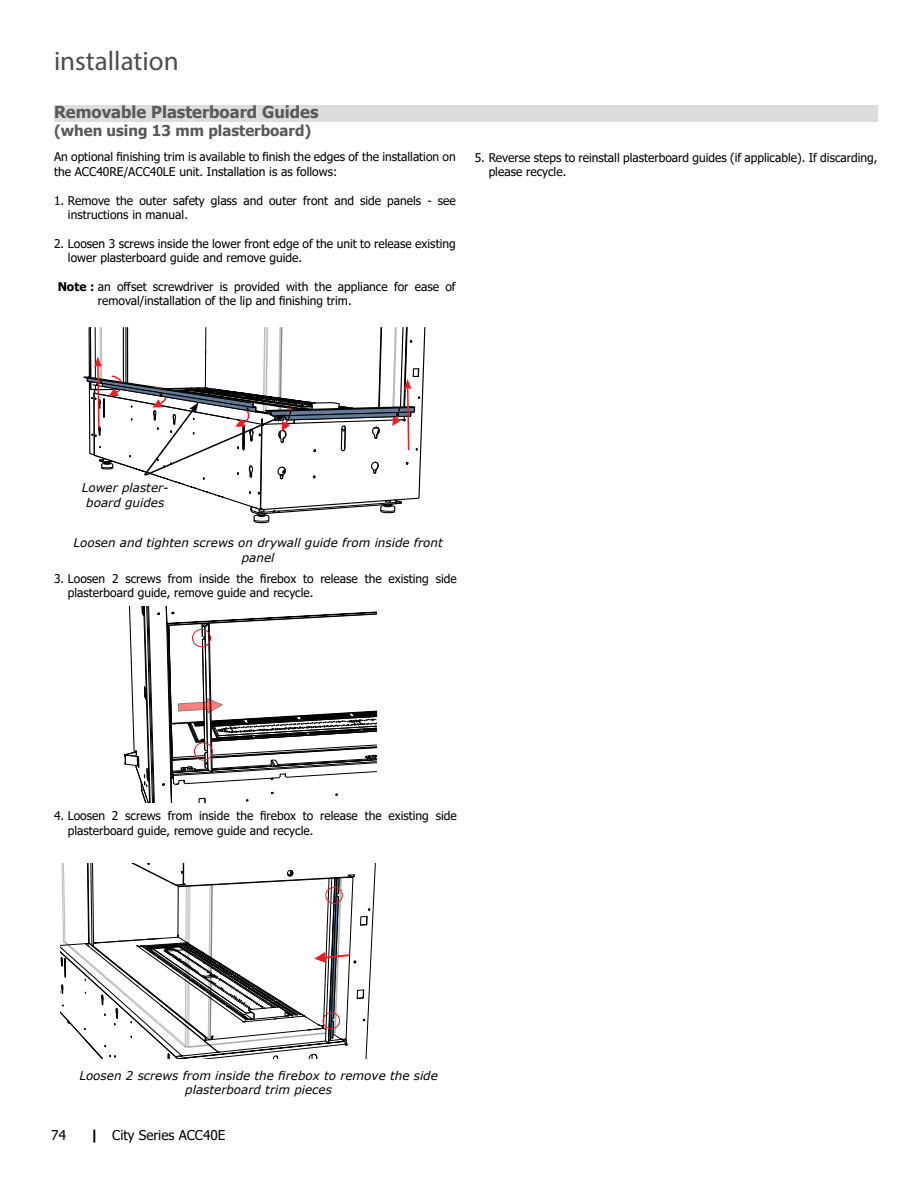
<style>
.page{position:relative;width:918px;height:1188px;background:#fff}
.page>*{position:absolute;margin:0;border:0;box-sizing:border-box;transform-origin:0 0}
.t1{font:27px "Myriad Pro";color:#4d4d4f}
.t2{font:700 16.5px "Tahoma";color:#58595b}
.t3{font:700 15px "Tahoma";color:#58595b}
.t4{font:13.5px "Tahoma";color:#000}
.t5{font:12px/14.4px "Tahoma";color:#000}
.t6{font:italic 12px/14.4px "Verdana";color:#000;text-align:center}
.s1{font-weight:700}
</style>
<div class="page">
<div style="left:54px;top:105px;width:824px;height:16px;background:#dcddde"></div>
<svg style="left:60px;top:121px;width:375px;height:938px"></svg>
<h1 class="t1" style="left:54px;top:44px;width:126px">installation</h1>
<h2 class="t2" style="left:54px;top:100px;width:266px">Removable Plasterboard Guides</h2>
<p class="t3" style="left:54px;top:120px;width:259px">(when using 13 mm plasterboard)</p>
<p class="t5" style="left:54px;top:151px;width:403px">An optional finishing trim is available to finish the edges of the installation on the ACC40RE/ACC40LE unit. Installation is as follows:</p>
<p class="t5" style="left:68px;top:194px;width:389px;text-indent:-14px">1. Remove the outer safety glass and outer front and side panels - see instructions in manual.</p>
<p class="t5" style="left:68px;top:237px;width:389px;text-indent:-14px">2. Loosen 3 screws inside the lower front edge of the unit to release existing lower plasterboard guide and remove guide.</p>
<p class="t5" style="left:98px;top:280px;width:359px;text-indent:-40px"><span class="s1">Note :</span> an offset screwdriver is provided with the appliance for ease of removal/installation of the lip and finishing trim.</p>
<p class="t5" style="left:489px;top:151px;width:390px;text-indent:-14px">5. Reverse steps to reinstall plasterboard guides (if applicable). If discarding, please recycle.</p>
<p class="t6" style="left:82px;top:481px;width:88px">Lower plaster&shy;board guides</p>
<p class="t6" style="left:73px;top:536px;width:371px">Loosen and tighten screws on drywall guide from inside front panel</p>
<p class="t5" style="left:68px;top:572px;width:390px;text-indent:-14px">3. Loosen 2 screws from inside the firebox to release the existing side plasterboard guide, remove guide and recycle.</p>
<p class="t5" style="left:68px;top:809px;width:390px;text-indent:-14px">4. Loosen 2 screws from inside the firebox to release the existing side plasterboard guide, remove guide and recycle.</p>
<p class="t6" style="left:79px;top:1068px;width:360px">Loosen 2 screws from inside the firebox to remove the side plasterboard trim pieces</p>
<p class="t4" style="left:51px;top:1126px;width:16px">74</p>
<p class="t4" style="left:90px;top:1126px;width:137px"><span class="s1">|</span> City Series ACC40E</p>
</div>
